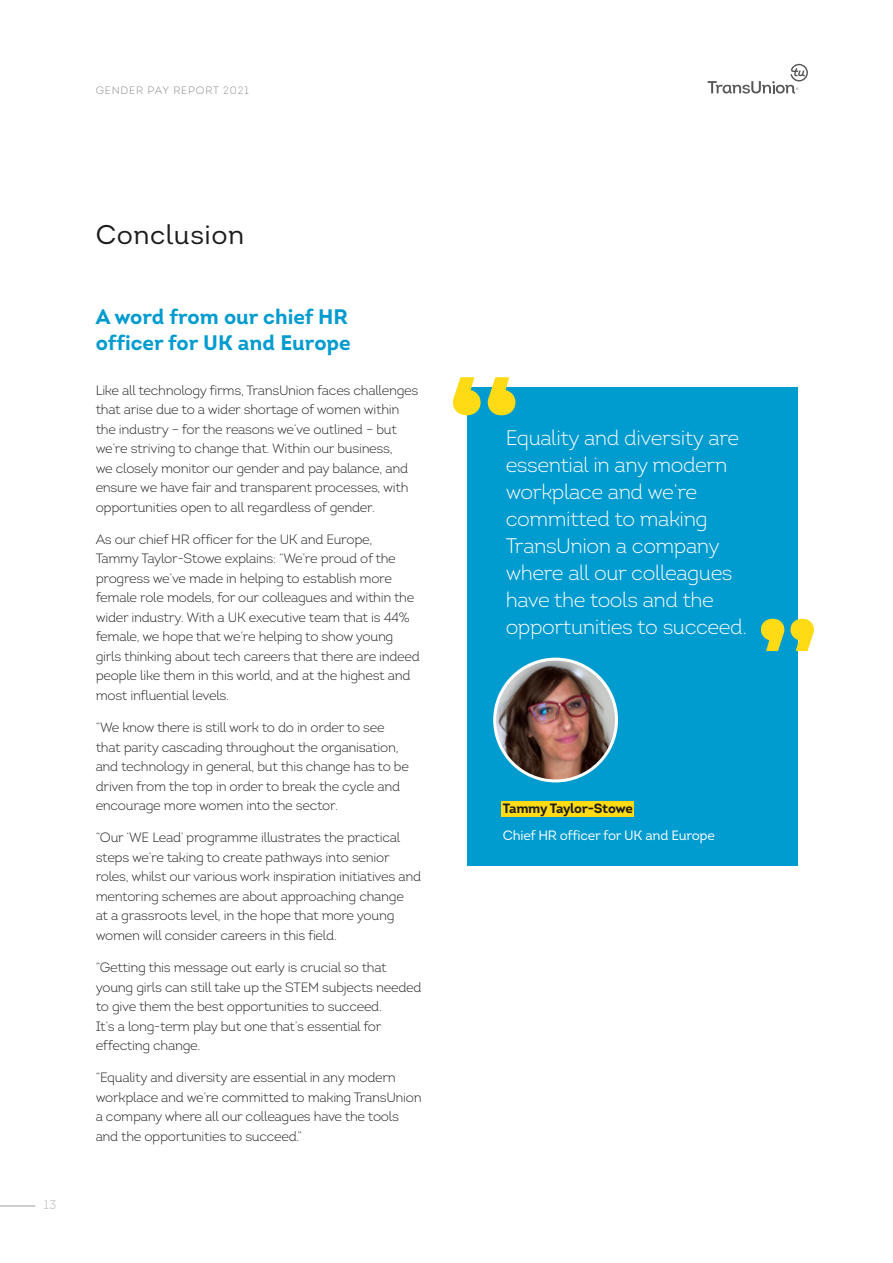
<style>
.page{position:relative;width:893px;height:1263px;background:#fff}
.page>*{position:absolute;margin:0;border:0;box-sizing:border-box;transform-origin:0 0}
.t1{font:27px "Intro";letter-spacing:.02em;color:#1d1d1b}
.t2{font:300 21px/27px "Intro";letter-spacing:-.02em;color:#fff}
.t3{font:700 21px/25.5px "Intro";color:#009bcf}
.t4{font:300 13.5px/19.5px "Intro";letter-spacing:-.02em;color:#1d1d1b}
.t5{font:13.5px "Intro";letter-spacing:-.02em;color:#fff}
.t6{font:700 13.5px "Intro";letter-spacing:-.03em;color:#1d1d1b}
.t7{font:300 12.45px "Intro";color:#b3b2b2}
.t8{font:300 10.65px "Intro";letter-spacing:.08em;color:#878787}
</style>
<div class="page">
<svg style="left:708px;top:64px;width:100px;height:30px"></svg>
<hr style="left:0;top:1206px;width:35px;height:1px;background:#9d9d9c">
<div style="left:467px;top:387px;width:330px;height:479px;background:#009bcf"></div>
<div style="left:502px;top:801px;width:132px;height:16px;background:#ffdb16"></div>
<img style="left:495px;top:659px;width:121px;height:122px;border-radius:61px">
<div style="left:493px;top:658px;width:125px;height:124px;border:3px solid #fff;border-radius:50%"></div>
<svg style="left:761px;top:619px;width:53px;height:32px"></svg>
<svg style="left:453px;top:377px;width:62px;height:38px"></svg>
<p class="t8" style="left:96px;top:83px;width:155px">GENDER PAY REPORT 2021</p>
<p class="t7" style="left:44px;top:1197px;width:14px">13</p>
<h1 class="t1" style="left:96px;top:218px;width:150px">Conclusion</h1>
<h2 class="t3" style="left:96px;top:304px;width:257px">A word from our chief HR officer for UK and Europe</h2>
<p class="t4" style="left:96px;top:380px;width:324px">Like all technology firms, TransUnion faces challenges that arise due to a wider shortage of women within the industry – for the reasons we’ve outlined – but we’re striving to change that. Within our business,<br>we closely monitor our gender and pay balance, and ensure we have fair and transparent processes, with opportunities open to all regardless of gender.</p>
<p class="t4" style="left:96px;top:529px;width:326px">As our chief HR officer for the UK and Europe,<br>Tammy Taylor-Stowe explains: “We’re proud of the progress we’ve made in helping to establish more female role models, for our colleagues and within the wider industry. With a UK executive team that is 44% female, we hope that we’re helping to show young girls thinking about tech careers that there are indeed people like them in this world, and at the highest and most influential levels.</p>
<p class="t4" style="left:96px;top:717px;width:315px">“We know there is still work to do in order to see that parity cascading throughout the organisation, and technology in general, but this change has to be driven from the top in order to break the cycle and encourage more women into the sector.</p>
<p class="t4" style="left:96px;top:828px;width:327px">“Our ‘WE Lead’ programme illustrates the practical steps we’re taking to create pathways into senior roles, whilst our various work inspiration initiatives and mentoring schemes are about approaching change<br>at a grassroots level, in the hope that more young women will consider careers in this field.</p>
<p class="t4" style="left:96px;top:957px;width:327px">“Getting this message out early is crucial so that young girls can still take up the STEM subjects needed to give them the best opportunities to succeed.<br>It’s a long-term play but one that’s essential for effecting change.</p>
<p class="t4" style="left:96px;top:1068px;width:328px">“Equality and diversity are essential in any modern workplace and we’re committed to making TransUnion a company where all our colleagues have the tools and the opportunities to succeed.”</p>
<h2 class="t2" style="left:506px;top:424px;width:243px">Equality and diversity are essential in any modern workplace and we’re committed to making<br>TransUnion a company where all our colleagues have the tools and the opportunities to succeed.</h2>
<p class="t6" style="left:503px;top:800px;width:132px">Tammy Taylor-Stowe</p>
<p class="t5" style="left:503px;top:827px;width:213px">Chief HR officer for UK and Europe</p>
</div>
